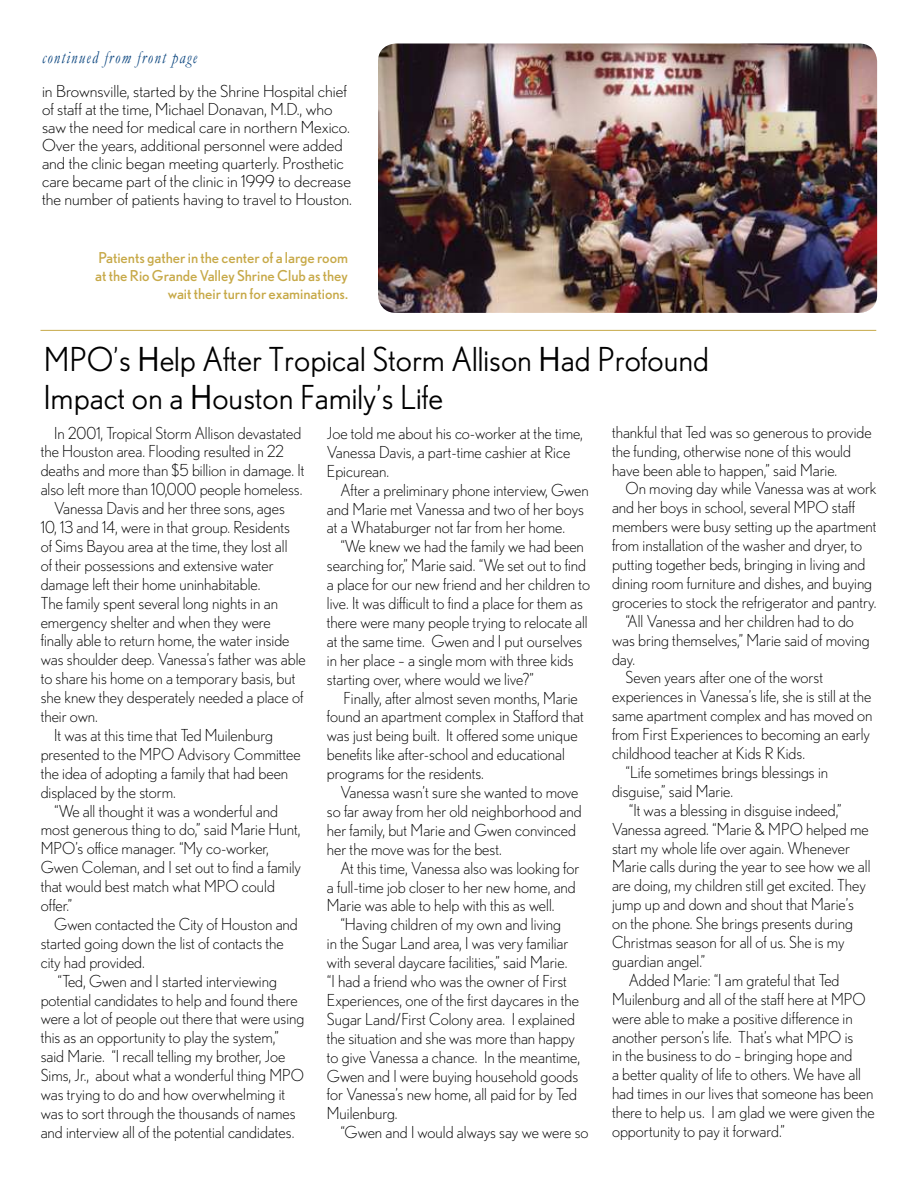
<style>
.page{position:relative;width:918px;height:1188px;background:#fff}
.page>*{position:absolute;margin:0;border:0;box-sizing:border-box;transform-origin:0 0}
.t1{font:33px/37.5px "Nobel";color:#000}
.t2{font:italic 18px "Garamond";letter-spacing:.1em;color:#003e7a;scale:.8 1}
.t3{font:300 16.5px/18.9px "Nobel";color:#000}
.t4{font:300 16.5px/18px "Nobel";color:#000;scale:1.04 1}
.t5{font:15px/18px "Nobel";color:#c7a948;text-align:right}
</style>
<div class="page">
<hr style="left:40px;top:330px;width:836px;height:1px;background:#c7a948">
<img style="left:378px;top:44px;width:499px;height:269px;border-radius:18px">
<p class="t2" style="left:42px;top:47px;width:195px">continued from front page</p>
<p class="t4" style="left:42px;top:82px;width:300px">in Brownsville, started by the Shrine Hospital chief of staff at the time, Michael Donavan, M.D., who saw the need for medical care in northern Mexico.<br>Over the years, additional personnel were added and the clinic began meeting quarterly. Prosthetic care became part of the clinic in 1999 to decrease the number of patients having to travel to Houston.</p>
<p class="t5" style="left:95px;top:248px;width:254px">Patients gather in the center of a large room at the Rio Grande Valley Shrine Club as they wait their turn for examinations.</p>
<h1 class="t1" style="left:44px;top:341px;width:667px">MPO’s Help After Tropical Storm Allison Had Profound<br>Impact on a Houston Family’s Life</h1>
<p class="t3" style="left:612px;top:422px;width:261px">thankful that Ted was so generous to provide the funding, otherwise none of this would have been able to happen,” said Marie.</p>
<p class="t3" style="left:626px;top:479px;width:253px">On moving day while Vanessa was at work</p>
<p class="t3" style="left:612px;top:498px;width:245px">and her boys in school, several MPO staff</p>
<p class="t3" style="left:612px;top:517px;width:266px">members were busy setting up the apartment</p>
<p class="t3" style="left:612px;top:536px;width:252px">from installation of the washer and dryer, to</p>
<p class="t3" style="left:612px;top:555px;width:255px">putting together beds, bringing in living and</p>
<p class="t3" style="left:612px;top:573px;width:262px">dining room furniture and dishes, and buying</p>
<p class="t3" style="left:612px;top:592px;width:266px">groceries to stock the refrigerator and pantry.</p>
<p class="t3" style="left:626px;top:611px;width:230px">“All Vanessa and her children had to do</p>
<p class="t3" style="left:612px;top:630px;width:259px">was bring themselves,” Marie said of moving</p>
<p class="t3" style="left:612px;top:649px;width:25px">day.</p>
<p class="t3" style="left:626px;top:668px;width:199px">Seven years after one of the worst</p>
<p class="t3" style="left:612px;top:687px;width:261px">experiences in Vanessa’s life, she is still at the</p>
<p class="t3" style="left:612px;top:706px;width:262px">same apartment complex and has moved on</p>
<p class="t3" style="left:612px;top:725px;width:260px">from First Experiences to becoming an early</p>
<p class="t3" style="left:612px;top:744px;width:195px">childhood teacher at Kids R Kids.</p>
<p class="t3" style="left:626px;top:762px;width:204px">“Life sometimes brings blessings in</p>
<p class="t3" style="left:612px;top:781px;width:123px">disguise,” said Marie.</p>
<p class="t3" style="left:629px;top:800px;width:214px">“It was a blessing in disguise indeed,”</p>
<p class="t3" style="left:612px;top:819px;width:258px">Vanessa agreed. “Marie &amp; MPO helped me</p>
<p class="t3" style="left:612px;top:838px;width:240px">start my whole life over again. Whenever</p>
<p class="t3" style="left:612px;top:857px;width:260px">Marie calls during the year to see how we all</p>
<p class="t3" style="left:612px;top:876px;width:255px">are doing, my children still get excited. They</p>
<p class="t3" style="left:612px;top:895px;width:243px">jump up and down and shout that Marie’s</p>
<p class="t3" style="left:612px;top:914px;width:242px">on the phone. She brings presents during</p>
<p class="t3" style="left:612px;top:933px;width:234px">Christmas season for all of us. She is my</p>
<p class="t3" style="left:612px;top:951px;width:95px">guardian angel.”</p>
<p class="t3" style="left:629px;top:970px;width:212px">Added Marie: “I am grateful that Ted</p>
<p class="t3" style="left:612px;top:989px;width:255px">Muilenburg and all of the staff here at MPO</p>
<p class="t3" style="left:612px;top:1008px;width:242px">were able to make a positive difference in</p>
<p class="t3" style="left:612px;top:1027px;width:243px">another person’s life. That’s what MPO is</p>
<p class="t3" style="left:612px;top:1046px;width:242px">in the business to do – bringing hope and</p>
<p class="t3" style="left:612px;top:1065px;width:251px">a better quality of life to others. We have all</p>
<p class="t3" style="left:612px;top:1084px;width:263px">had times in our lives that someone has been</p>
<p class="t3" style="left:612px;top:1103px;width:264px">there to help us. I am glad we were given the</p>
<p class="t3" style="left:612px;top:1122px;width:175px">opportunity to pay it forward.”</p>
<p class="t3" style="left:54px;top:423px;width:249px">In 2001, Tropical Storm Allison devastated</p>
<p class="t3" style="left:41px;top:442px;width:245px">the Houston area. Flooding resulted in 22</p>
<p class="t3" style="left:41px;top:461px;width:265px">deaths and more than $5 billion in damage. It</p>
<p class="t3" style="left:41px;top:480px;width:263px">also left more than 10,000 people homeless.</p>
<p class="t3" style="left:54px;top:499px;width:232px">Vanessa Davis and her three sons, ages</p>
<p class="t3" style="left:41px;top:518px;width:251px">10, 13 and 14, were in that group. Residents</p>
<p class="t3" style="left:41px;top:536px;width:248px">of Sims Bayou area at the time, they lost all</p>
<p class="t3" style="left:41px;top:555px;width:235px">of their possessions and extensive water</p>
<p class="t3" style="left:41px;top:574px;width:221px">damage left their home uninhabitable.</p>
<p class="t3" style="left:41px;top:593px;width:239px">The family spent several long nights in an</p>
<p class="t3" style="left:41px;top:612px;width:232px">emergency shelter and when they were</p>
<p class="t3" style="left:41px;top:631px;width:250px">finally able to return home, the water inside</p>
<p class="t3" style="left:41px;top:650px;width:267px">was shoulder deep. Vanessa’s father was able</p>
<p class="t3" style="left:41px;top:669px;width:256px">to share his home on a temporary basis, but</p>
<p class="t3" style="left:41px;top:688px;width:264px">she knew they desperately needed a place of</p>
<p class="t3" style="left:41px;top:707px;width:59px">their own.</p>
<p class="t3" style="left:54px;top:725px;width:220px">It was at this time that Ted Muilenburg</p>
<p class="t3" style="left:41px;top:744px;width:262px">presented to the MPO Advisory Committee</p>
<p class="t3" style="left:41px;top:763px;width:249px">the idea of adopting a family that had been</p>
<p class="t3" style="left:41px;top:782px;width:137px">displaced by the storm.</p>
<p class="t3" style="left:54px;top:801px;width:225px">“We all thought it was a wonderful and</p>
<p class="t3" style="left:41px;top:820px;width:261px">most generous thing to do,” said Marie Hunt,</p>
<p class="t3" style="left:41px;top:839px;width:230px">MPO’s office manager. “My co-worker,</p>
<p class="t3" style="left:41px;top:858px;width:262px">Gwen Coleman, and I set out to find a family</p>
<p class="t3" style="left:41px;top:877px;width:236px">that would best match what MPO could</p>
<p class="t3" style="left:41px;top:896px;width:33px">offer.”</p>
<p class="t3" style="left:54px;top:914px;width:245px">Gwen contacted the City of Houston and</p>
<p class="t3" style="left:41px;top:933px;width:245px">started going down the list of contacts the</p>
<p class="t3" style="left:41px;top:952px;width:106px">city had provided.</p>
<p class="t3" style="left:57px;top:971px;width:221px">“Ted, Gwen and I started interviewing</p>
<p class="t3" style="left:41px;top:990px;width:259px">potential candidates to help and found there</p>
<p class="t3" style="left:41px;top:1009px;width:265px">were a lot of people out there that were using</p>
<p class="t3" style="left:41px;top:1028px;width:240px">this as an opportunity to play the system,”</p>
<p class="t3" style="left:41px;top:1047px;width:246px">said Marie. “I recall telling my brother, Joe</p>
<p class="t3" style="left:41px;top:1066px;width:265px">Sims, Jr., about what a wonderful thing MPO</p>
<p class="t3" style="left:41px;top:1085px;width:246px">was trying to do and how overwhelming it</p>
<p class="t3" style="left:41px;top:1103px;width:257px">was to sort through the thousands of names</p>
<p class="t3" style="left:41px;top:1122px;width:255px">and interview all of the potential candidates.</p>
<p class="t3" style="left:327px;top:423px;width:258px">Joe told me about his co-worker at the time,<br>Vanessa Davis, a part-time cashier at Rice<br>Epicurean.</p>
<p class="t3" style="left:327px;top:480px;width:263px;text-indent:14px">After a preliminary phone interview, Gwen and Marie met Vanessa and two of her boys at a Whataburger not far from her home.</p>
<p class="t3" style="left:327px;top:537px;width:265px;text-indent:14px">“We knew we had the family we had been searching for,” Marie said. “We set out to find a place for our new friend and her children to live. It was difficult to find a place for them as there were many people trying to relocate all at the same time. Gwen and I put ourselves in her place – a single mom with three kids starting over, where would we live?”</p>
<p class="t3" style="left:327px;top:688px;width:258px;text-indent:17px">Finally, after almost seven months, Marie found an apartment complex in Stafford that was just being built. It offered some unique benefits like after-school and educational programs for the residents.</p>
<p class="t3" style="left:327px;top:782px;width:256px;text-indent:14px">Vanessa wasn’t sure she wanted to move so far away from her old neighborhood and her family, but Marie and Gwen convinced her the move was for the best.</p>
<p class="t3" style="left:327px;top:858px;width:254px;text-indent:14px">At this time, Vanessa also was looking for a full-time job closer to her new home, and<br>Marie was able to help with this as well.</p>
<p class="t3" style="left:327px;top:915px;width:255px;text-indent:14px">“Having children of my own and living<br>in the Sugar Land area, I was very familiar with several daycare facilities,” said Marie.<br>“I had a friend who was the owner of First Experiences, one of the first daycares in the Sugar Land/First Colony area. I explained the situation and she was more than happy to give Vanessa a chance. In the meantime, Gwen and I were buying household goods for Vanessa’s new home, all paid for by Ted Muilenburg.</p>
<p class="t3" style="left:340px;top:1123px;width:250px">“Gwen and I would always say we were so</p>
</div>
